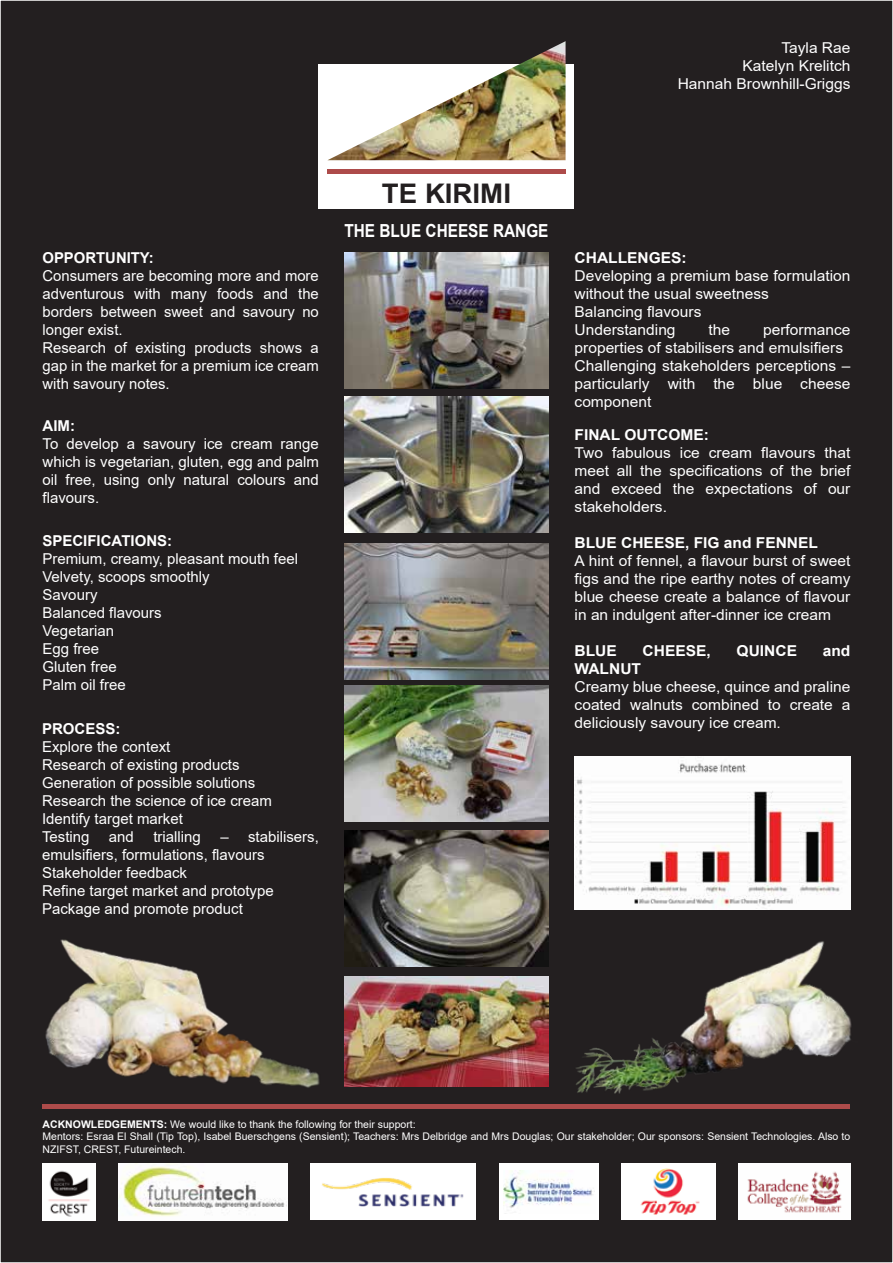
<style>
.page{position:relative;width:893px;height:1263px;background:#231f20}
.page>*{position:absolute;margin:0;border:0;box-sizing:border-box;transform-origin:0 0}
.t1{font:700 27px "Arial";color:#231f20}
.t2{font:700 18px "Arial";color:#fff;scale:.85 1}
.t3{font:15px/18px "Arial";color:#fff}
.t4{font:15px/18px "Arial";color:#fff;text-align:justify;scale:1.04 1}
.t5{font:700 15px "Arial";color:#fff;scale:1.04 1}
.t6{font:700 15px "Arial";color:#fff}
.t7{font:10.5px/12.6px "Arial";color:#fff}
.s1{font-weight:700}
</style>
<div class="page">
<img style="left:576px;top:941px;width:276px;height:153px">
<img style="left:42px;top:939px;width:282px;height:170px">
<div style="left:319px;top:65px;width:255px;height:144px;background:#fff"></div>
<img style="left:327px;top:41px;width:239px;height:119px">
<hr style="left:327px;top:169px;width:239px;height:4px;background:#ad4b4a">
<img style="left:344px;top:253px;width:205px;height:136px">
<img style="left:344px;top:396px;width:205px;height:136px">
<img style="left:344px;top:543px;width:205px;height:136px">
<img style="left:344px;top:686px;width:205px;height:136px">
<img style="left:344px;top:831px;width:205px;height:136px">
<img style="left:344px;top:976px;width:205px;height:111px">
<img style="left:739px;top:1163px;width:111px;height:56px">
<div style="left:311px;top:1163px;width:165px;height:57px;background:#fff"></div>
<img style="left:322px;top:1177px;width:141px;height:30px">
<div style="left:499px;top:1163px;width:100px;height:57px;background:#fff"></div>
<img style="left:504px;top:1170px;width:91px;height:38px">
<div style="left:622px;top:1163px;width:94px;height:57px;background:#fff"></div>
<img style="left:640px;top:1168px;width:60px;height:47px">
<img style="left:574px;top:756px;width:276px;height:153px">
<hr style="left:43px;top:1104px;width:807px;height:4px;background:#ad4b4a">
<img style="left:118px;top:1163px;width:170px;height:57px">
<img style="left:43px;top:1163px;width:52px;height:57px">
<p class="t4" style="left:678px;top:39px;width:168px;text-align:right">Tayla Rae<br>Katelyn Krelitch<br>Hannah Brownhill-Griggs</p>
<p class="t6" style="left:43px;top:248px;width:113px">OPPORTUNITY:</p>
<p class="t3" style="left:43px;top:267px;width:278px">Consumers are becoming more and more adventurous with many foods and the borders between sweet and savoury no longer exist.<br>Research of existing products shows a gap in the market for a premium ice cream with savoury notes.</p>
<p class="t6" style="left:43px;top:415px;width:34px">AIM:</p>
<p class="t3" style="left:43px;top:434px;width:278px;text-align:justify">To develop a savoury ice cream range which is vegetarian, gluten, egg and palm oil free, using only natural colours and flavours.</p>
<p class="t6" style="left:42px;top:530px;width:131px">SPECIFICATIONS:</p>
<p class="t3" style="left:42px;top:550px;width:257px">Premium, creamy, pleasant mouth feel<br>Velvety, scoops smoothly<br>Savoury<br>Balanced flavours<br>Vegetarian<br>Egg free<br>Gluten free<br>Palm oil free</p>
<p class="t6" style="left:42px;top:718px;width:80px">PROCESS:</p>
<p class="t3" style="left:42px;top:737px;width:232px">Explore the context<br>Research of existing products<br>Generation of possible solutions<br>Research the science of ice cream<br>Identify target market<br>Testing</p>
<p class="t3" style="left:42px;top:827px;width:278px;text-indent:178px">– stabilisers, emulsifiers, formulations, flavours<br>Stakeholder feedback<br>Refine target market and prototype<br>Package and promote product</p>
<p class="t3" style="left:109px;top:827px;width:27px">and</p>
<p class="t3" style="left:153px;top:827px;width:49px">trialling</p>
<h1 class="t1" style="left:382px;top:174px;width:131px">TE KIRIMI</h1>
<p class="t2" style="left:344px;top:218px;width:242px">THE BLUE CHEESE RANGE</p>
<p class="t5" style="left:575px;top:248px;width:109px">CHALLENGES:</p>
<p class="t4" style="left:575px;top:267px;width:267px;text-align:left">Developing a premium base formulation without the usual sweetness<br>Balancing flavours<br>Understanding</p>
<p class="t4" style="left:575px;top:321px;width:267px;text-align:left;text-indent:189px">performance properties of stabilisers and emulsifiers<br>Challenging stakeholders perceptions – particularly with the blue cheese component</p>
<p class="t4" style="left:709px;top:321px;width:22px">the</p>
<p class="t5" style="left:575px;top:424px;width:131px">FINAL OUTCOME:</p>
<p class="t4" style="left:575px;top:443px;width:267px">Two fabulous ice cream flavours that meet all the specifications of the brief and exceed the expectations of our stakeholders.</p>
<p class="t5" style="left:575px;top:532px;width:236px">BLUE CHEESE, FIG and FENNEL</p>
<p class="t4" style="left:575px;top:551px;width:267px">A hint of fennel, a flavour burst of sweet figs and the ripe earthy notes of creamy blue cheese create a balance of flavour in an indulgent after-dinner ice cream</p>
<p class="t5" style="left:575px;top:640px;width:42px">BLUE</p>
<p class="t5" style="left:643px;top:640px;width:67px">CHEESE,</p>
<p class="t5" style="left:737px;top:640px;width:60px">QUINCE</p>
<p class="t5" style="left:823px;top:640px;width:28px">and</p>
<p class="t5" style="left:575px;top:658px;width:65px">WALNUT</p>
<p class="t4" style="left:575px;top:677px;width:267px">Creamy blue cheese, quince and praline coated walnuts combined to create a deliciously savoury ice cream.</p>
<p class="t7" style="left:43px;top:1117px;width:809px"><span class="s1">ACKNOWLEDGEMENTS:</span> We would like to thank the following for their support:<br>Mentors: Esraa El Shall (Tip Top), Isabel Buerschgens (Sensient); Teachers: Mrs Delbridge and Mrs Douglas; Our stakeholder; Our sponsors: Sensient Technologies. Also to<br>NZIFST, CREST, Futureintech.</p>
</div>
